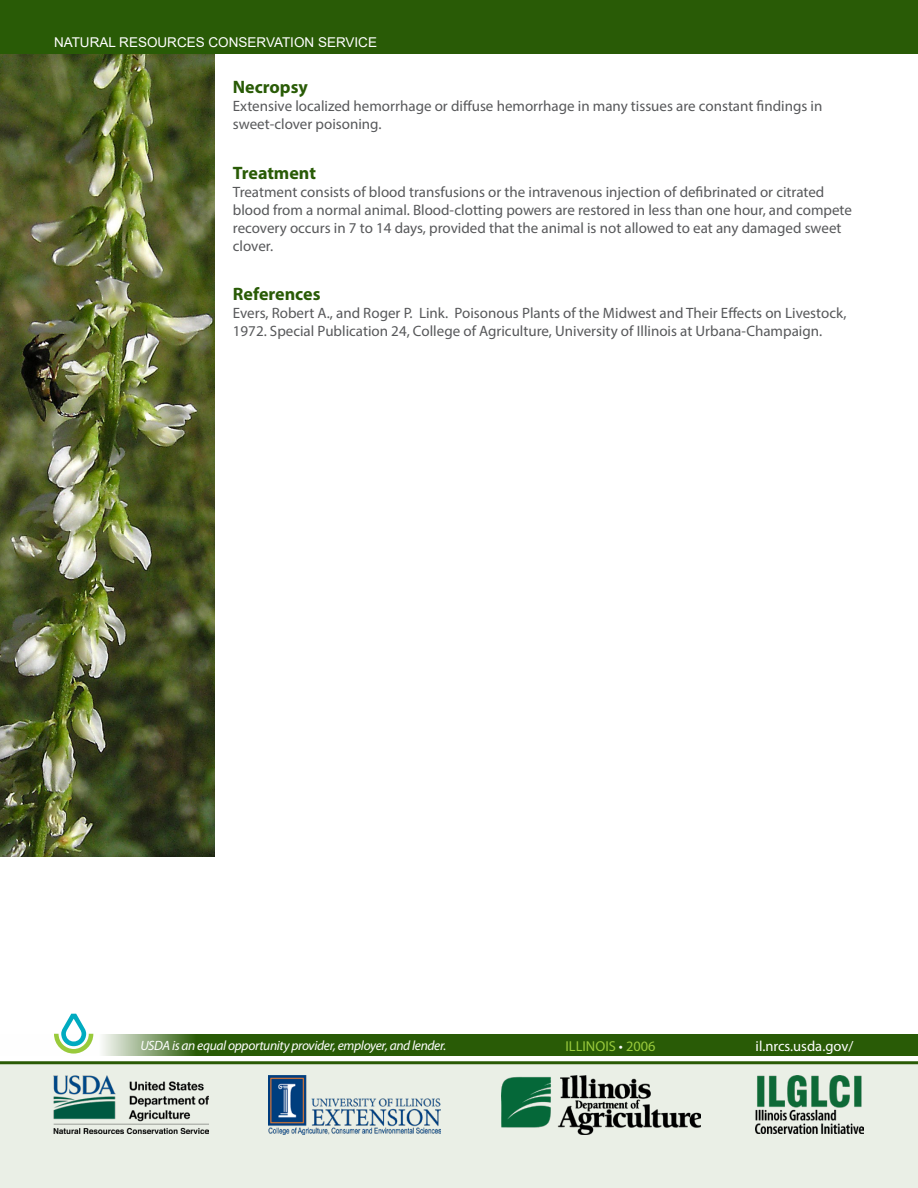
<style>
.page{position:relative;width:918px;height:1188px;background:#fff}
.page>*{position:absolute;margin:0;border:0;box-sizing:border-box;transform-origin:0 0}
.Body_Subhead{font:700 18px "Myriad Pro";color:#295b06}
.Body_Text{font:15px/18px "Myriad Pro";color:#57585a}
.t1{font:14.55px "Myriad Pro";color:#fff}
.t2{font:14.4px "Myriad Pro";color:#99ca3b}
.t3{font:italic 13.5px "Myriad Pro";letter-spacing:-.025em;color:#fff}
.t4{font:13.5px "Arial";color:#fff}
.s1{color:#fff}
</style>
<div class="page">
<div style="left:0;top:0;width:918px;height:54px;background:#295b06"></div>
<div style="left:0;top:1061px;width:918px;height:127px;background:#eaefe6"></div>
<img style="left:53px;top:1076px;width:156px;height:58px">
<img style="left:268px;top:1076px;width:172px;height:58px">
<img style="left:756px;top:1076px;width:108px;height:58px">
<img style="left:502px;top:1076px;width:199px;height:59px">
<svg style="left:93px;top:1034px;width:825px;height:22px;background:#376516"></svg>
<svg style="left:54px;top:1014px;width:39px;height:40px"></svg>
<img style="left:0;top:54px;width:215px;height:803px">
<p class="t4" style="left:54px;top:33px;width:325px">NATURAL RESOURCES CONSERVATION SERVICE</p>
<p class="Body_Subhead" style="left:233px;top:76px;width:77px">Necropsy</p>
<p class="Body_Text" style="left:233px;top:97px;width:591px">Extensive localized hemorrhage or diffuse hemorrhage in many tissues are constant findings in sweet-clover poisoning.</p>
<p class="Body_Subhead" style="left:233px;top:161px;width:85px">Treatment</p>
<p class="Body_Text" style="left:233px;top:183px;width:621px">Treatment consists of blood transfusions or the intravenous injection of defibrinated or citrated blood from a normal animal. Blood-clotting powers are restored in less than one hour, and compete recovery occurs in 7 to 14 days, provided that the animal is not allowed to eat any damaged sweet clover.</p>
<p class="Body_Subhead" style="left:233px;top:283px;width:89px">References</p>
<p class="Body_Text" style="left:233px;top:304px;width:615px">Evers, Robert A., and Roger P. Link. Poisonous Plants of the Midwest and Their Effects on Livestock,<br>1972. Special Publication 24, College of Agriculture, University of Illinois at Urbana-Champaign.</p>
<p class="t3" style="left:140px;top:1037px;width:308px">USDA is an equal opportunity provider, employer, and lender.</p>
<p class="t2" style="left:565px;top:1037px;width:92px">ILLINOIS <span class="s1">•</span> 2006</p>
<p class="t1" style="left:756px;top:1037px;width:99px">il.nrcs.usda.gov/</p>
</div>
